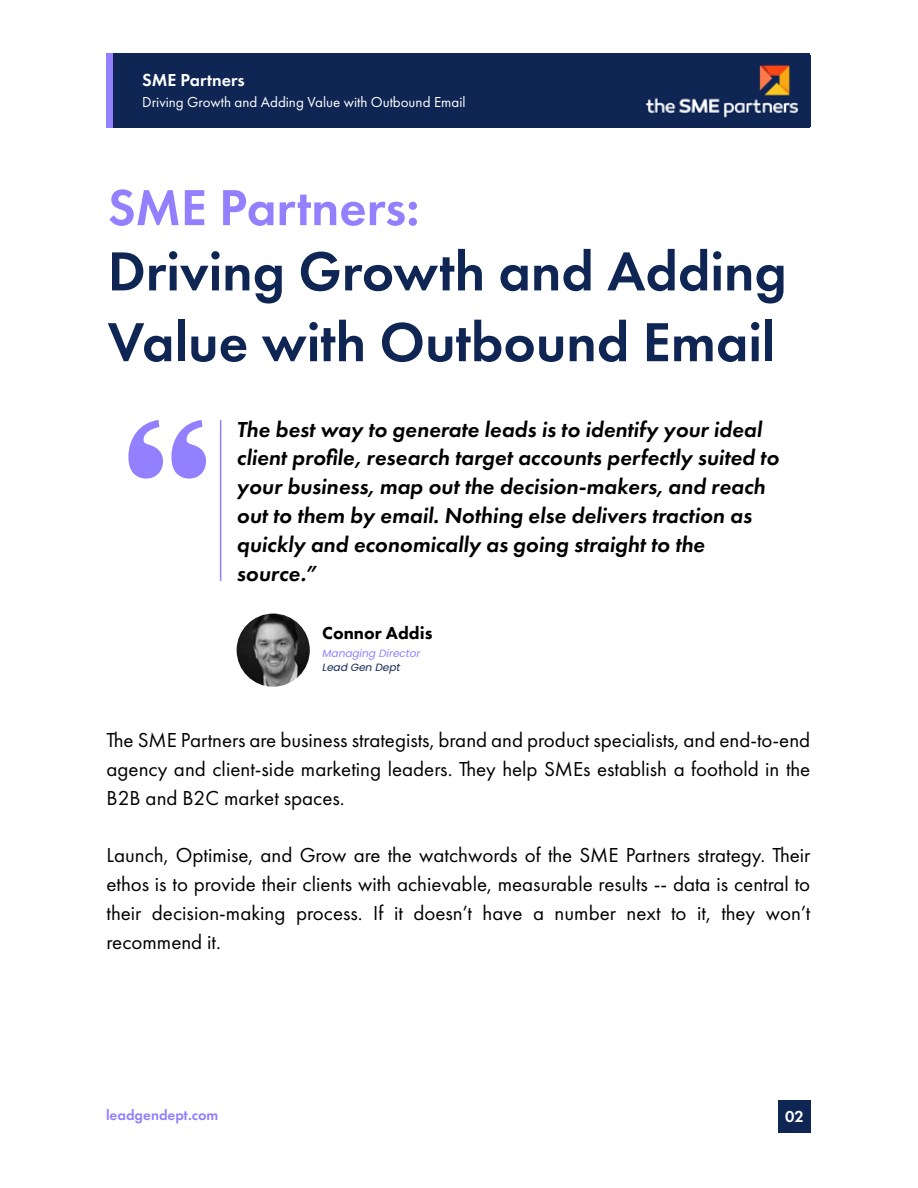
<style>
.page{position:relative;width:918px;height:1188px;background:#fff}
.page>*{position:absolute;margin:0;border:0;box-sizing:border-box;transform-origin:0 0}
.t1{font:600 57px/70.8px "Futura PT";color:#0f2654}
.t2{font:600 52.5px "Futura PT";color:#9280ff}
.t3{font:italic 600 22.5px/28.8px "Futura PT";color:#000}
.t4{font:21px/28.8px "Futura PT";color:#000;text-align:justify}
.t5{font:600 18px "Futura PT";color:#fff}
.t6{font:800 18px "Futura PT";color:#000}
.t7{font:600 16.5px "Futura PT";color:#fff}
.t8{font:15px "Futura PT";color:#fff}
.t9{font:600 15px "Futura PT";color:#9280ff}
.t10{font:italic 10.5px "Poppins";color:#9280ff}
.t11{font:italic 10.5px "Poppins";color:#0f2654}
</style>
<div class="page">
<div style="left:107px;top:54px;width:703px;height:74px;background:#0f2654"></div>
<img style="left:646px;top:65px;width:153px;height:53px">
<div style="left:107px;top:54px;width:6px;height:74px;background:#9280ff"></div>
<div style="left:778px;top:1101px;width:32px;height:32px;background:#0f2654"></div>
<svg style="left:128px;top:420px;width:78px;height:59px"></svg>
<img style="left:237px;top:614px;width:73px;height:73px;border-radius:37px">
<hr style="left:220px;top:420px;width:1px;height:161px;background:#9280ff">
<p class="t5" style="left:142px;top:69px;width:104px">SME Partners</p>
<p class="t8" style="left:142px;top:93px;width:325px">Driving Growth and Adding Value with Outbound Email</p>
<h2 class="t2" style="left:108px;top:175px;width:313px">SME Partners:</h2>
<h1 class="t1" style="left:108px;top:235px;width:681px">Driving Growth and Adding<br>Value with Outbound Email</h1>
<p class="t3" style="left:237px;top:414px;width:544px">The best way to generate leads is to identify your ideal client profile, research target accounts perfectly suited to your business, map out the decision-makers, and reach out to them by email. Nothing else delivers traction as quickly and economically as going straight to the source.”</p>
<p class="t6" style="left:322px;top:622px;width:112px">Connor Addis</p>
<p class="t10" style="left:323px;top:648px;width:99px">Managing Director</p>
<p class="t11" style="left:323px;top:661px;width:79px">Lead Gen Dept</p>
<p class="t4" style="left:107px;top:726px;width:705px">The SME Partners are business strategists, brand and product specialists, and end-to-end agency and client-side marketing leaders. They help SMEs establish a foothold in the B2B and B2C market spaces.</p>
<p class="t4" style="left:107px;top:841px;width:705px">Launch, Optimise, and Grow are the watchwords of the SME Partners strategy. Their ethos is to provide their clients with achievable, measurable results -- data is central to their decision-making process. If it doesn’t have a number next to it, they won’t recommend it.</p>
<p class="t9" style="left:106px;top:1106px;width:114px">leadgendept.com</p>
<p class="t7" style="left:785px;top:1106px;width:20px">02</p>
</div>
